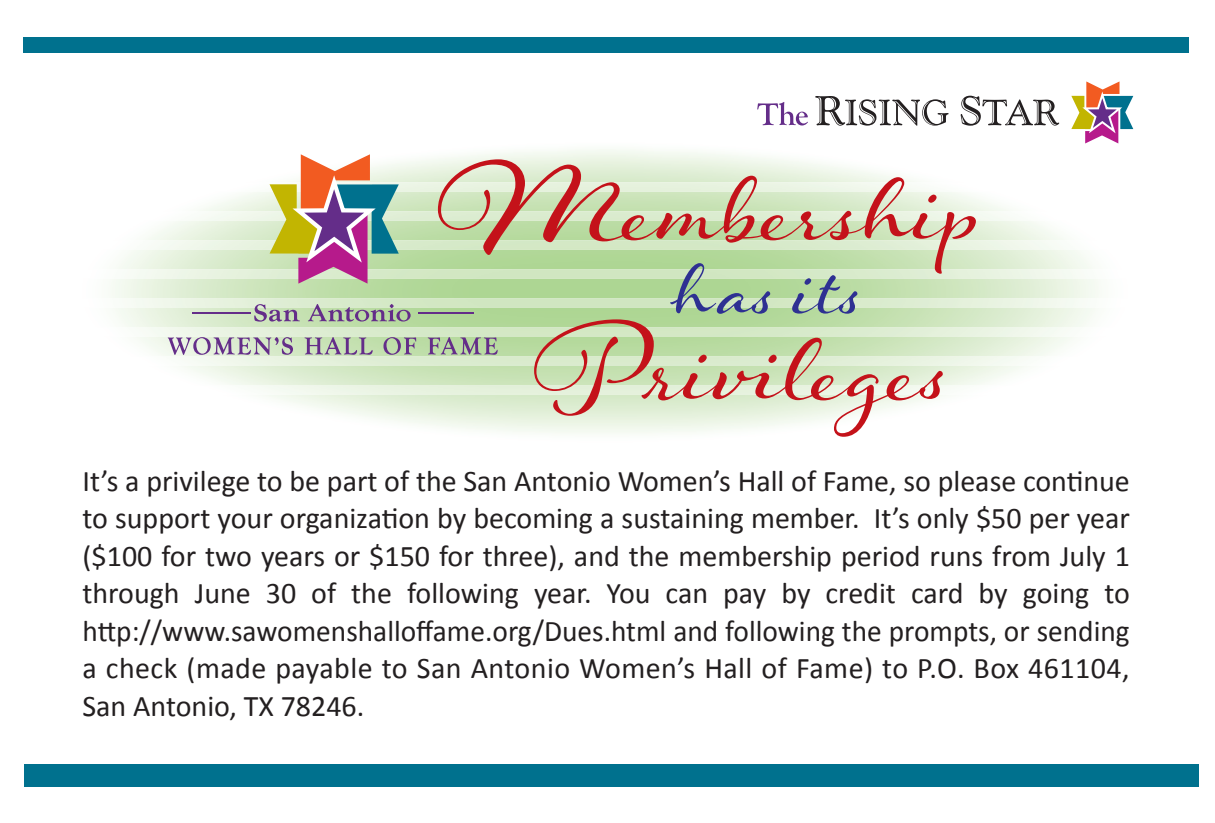
<style>
.page{position:relative;width:1215px;height:823px;background:#fff}
.page>*{position:absolute;margin:0;border:0;box-sizing:border-box;transform-origin:0 0}
.t1{font:150px "Hummingbird";color:#c4121a;scale:1.05 1}
.t2{font:120px "Hummingbird";letter-spacing:.01em;color:#2e3092;scale:1.05 1}
.t3{font:30px/37.5px "Calibri";letter-spacing:.015em;color:#231f20;text-align:justify}
</style>
<div class="page">
<img style="left:95px;top:182px;width:1005px;height:213px">
<svg style="left:168px;top:337px;width:125px;height:18px;background:#b8b2bc"></svg>
<svg style="left:305px;top:337px;width:68px;height:18px"></svg>
<svg style="left:383px;top:337px;width:33px;height:18px"></svg>
<svg style="left:428px;top:337px;width:70px;height:18px"></svg>
<svg style="left:254px;top:304px;width:46px;height:17px"></svg>
<svg style="left:308px;top:304px;width:103px;height:17px;background:#a8ada4"></svg>
<svg style="left:270px;top:154px;width:129px;height:129px"></svg>
<hr style="left:193px;top:312px;width:58px;height:1px;background:#642d89">
<hr style="left:418px;top:312px;width:55px;height:1px;background:#642d89">
<div style="left:24px;top:764px;width:1174px;height:22px;background:#00718e"></div>
<div style="left:23px;top:37px;width:1166px;height:16px;background:#00718e"></div>
<svg style="left:1071px;top:81px;width:63px;height:63px"></svg>
<svg style="left:757px;top:102px;width:51px;height:23px"></svg>
<svg style="left:815px;top:96px;width:134px;height:30px"></svg>
<svg style="left:961px;top:96px;width:98px;height:30px"></svg>
<h1 class="t1" style="left:438px;top:98px;width:515px">Membership</h1>
<h2 class="t2" style="left:672px;top:201px;width:181px">has its</h2>
<h1 class="t1" style="left:534px;top:258px;width:394px">Privileges</h1>
<p class="t3" style="left:82px;top:460px;width:1049px">It’s a privilege to be part of the San Antonio Women’s Hall of Fame, so please continue to support your organization by becoming a sustaining member. It’s only $50 per year ($100 for two years or $150 for three), and the membership period runs from July 1 through June 30 of the following year. You can pay by credit card by going to http://www.sawomenshalloffame.org/Dues.html and following the prompts, or sending a check (made payable to San Antonio Women’s Hall of Fame) to P.O. Box 461104, San Antonio, TX 78246.</p>
</div>
